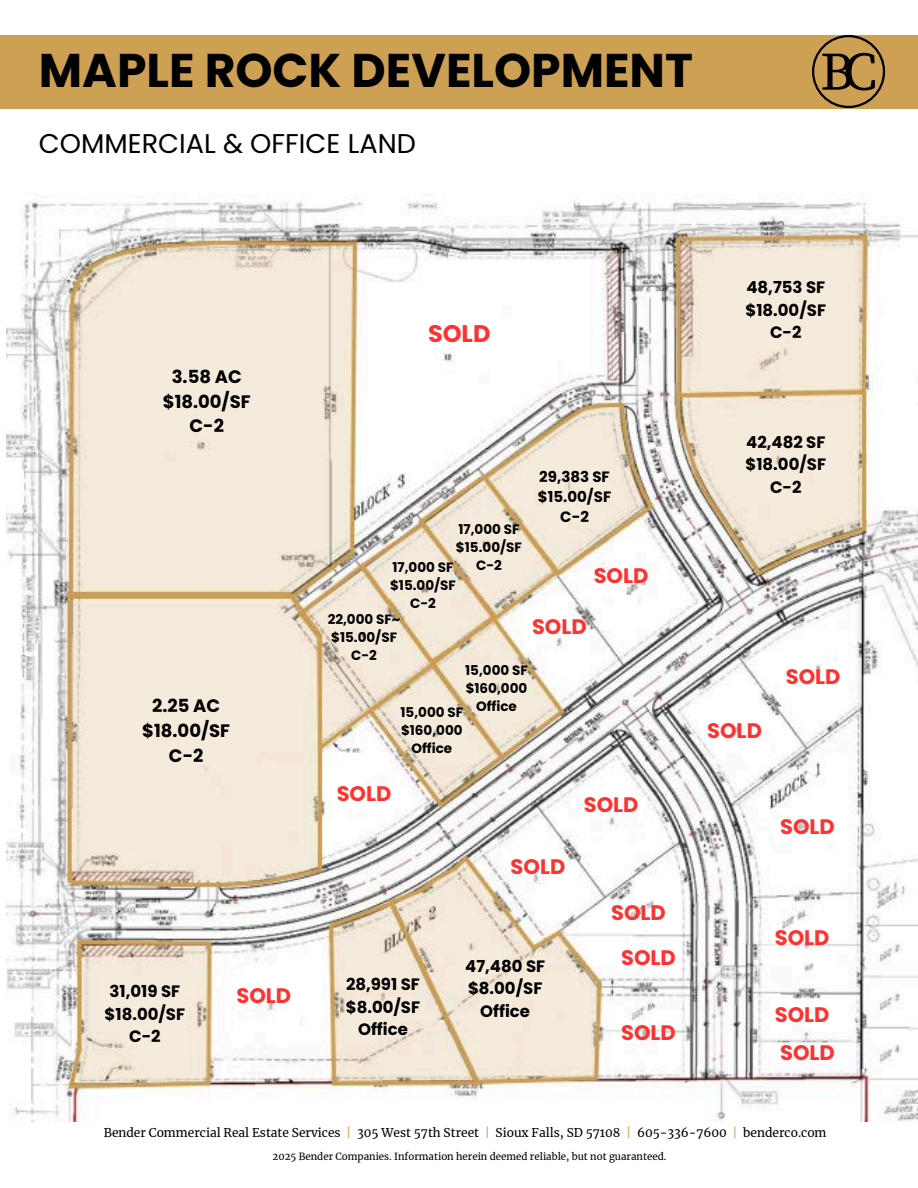
<style>
.page{position:relative;width:918px;height:1188px;background:#fff}
.page>*{position:absolute;margin:0;border:0;box-sizing:border-box;transform-origin:0 0}
.t1{font:53.85px "Source Serif Pro";color:#000}
.t2{font:700 47.25px "Poppins";color:#000}
.t3{font:27.15px "Poppins";color:#000}
.t4{font:700 24px "Poppins";color:#ff3131}
.t5{font:700 21px "Poppins";color:#ff3131}
.t6{font:700 18px/24.8px "Poppins";color:#000;text-align:center}
.t7{font:700 16.5px/22.5px "Poppins";color:#000;text-align:center}
.t8{font:700 15px "Poppins";color:#000}
.t9{font:700 13.5px "Poppins";color:#000}
.t10{font:12px "Merriweather";color:#000}
.t11{font:9.75px "Merriweather";color:#000}
.s1{color:#cea053}
</style>
<div class="page">
<div style="left:1px;top:35px;width:917px;height:73px;background:#cea053"></div>
<svg style="left:812px;top:35px;width:73px;height:73px"></svg>
<img style="left:6px;top:199px;width:912px;height:923px">
<h3 class="t2" style="left:39px;top:38px;width:656px">MAPLE ROCK DEVELOPMENT</h3>
<p class="t1" style="left:820px;top:40px;width:59px">BC</p>
<h4 class="t3" style="left:39px;top:124px;width:379px">COMMERCIAL &amp; OFFICE LAND</h4>
<p class="t6" style="left:163px;top:364px;width:89px">3.58 AC $18.00/SF<br>C-2</p>
<p class="t6" style="left:142px;top:694px;width:89px">2.25 AC $18.00/SF<br>C-2</p>
<h6 class="t4" style="left:428px;top:317px;width:64px">SOLD</h6>
<p class="t9" style="left:458px;top:520px;width:63px">17,000 SF</p>
<h5 class="t9" style="left:456px;top:538px;width:67px">$15.00/SF</h5>
<h5 class="t9" style="left:392px;top:558px;width:63px">17,000 SF</h5>
<h6 class="t9" style="left:476px;top:556px;width:27px">C-2</h6>
<h5 class="t9" style="left:390px;top:576px;width:67px">$15.00/SF</h5>
<h5 class="t9" style="left:410px;top:594px;width:27px">C-2</h5>
<h5 class="t9" style="left:328px;top:610px;width:74px">22,000 SF~</h5>
<h5 class="t9" style="left:331px;top:628px;width:67px">$15.00/SF</h5>
<h5 class="t9" style="left:351px;top:646px;width:27px">C-2</h5>
<p class="t8" style="left:539px;top:466px;width:72px">29,383 SF</p>
<p class="t8" style="left:538px;top:486px;width:75px">$15.00/SF</p>
<p class="t8" style="left:560px;top:507px;width:30px">C-2</p>
<h6 class="t5" style="left:594px;top:561px;width:56px">SOLD</h6>
<h6 class="t5" style="left:532px;top:612px;width:56px">SOLD</h6>
<h5 class="t9" style="left:465px;top:661px;width:64px">15,000 SF</h5>
<h5 class="t9" style="left:466px;top:679px;width:63px">$160,000</h5>
<h5 class="t9" style="left:476px;top:697px;width:42px">Office</h5>
<p class="t9" style="left:401px;top:703px;width:64px">15,000 SF</p>
<h5 class="t9" style="left:401px;top:721px;width:63px">$160,000</h5>
<h5 class="t9" style="left:411px;top:739px;width:42px">Office</h5>
<p class="t5" style="left:337px;top:779px;width:56px">SOLD</p>
<h5 class="t5" style="left:511px;top:852px;width:56px">SOLD</h5>
<p class="t5" style="left:584px;top:790px;width:56px">SOLD</p>
<h6 class="t7" style="left:105px;top:980px;width:82px">31,019 SF $18.00/SF<br>C-2</h6>
<h5 class="t7" style="left:346px;top:973px;width:75px">28,991 SF</h5>
<p class="t5" style="left:237px;top:981px;width:56px">SOLD</p>
<p class="t7" style="left:346px;top:996px;width:76px">$8.00/SF</p>
<p class="t7" style="left:358px;top:1018px;width:51px">Office</p>
<p class="t7" style="left:465px;top:955px;width:81px">47,480 SF</p>
<p class="t7" style="left:468px;top:977px;width:76px">$8.00/SF</p>
<p class="t7" style="left:480px;top:1000px;width:51px">Office</p>
<p class="t5" style="left:611px;top:898px;width:56px">SOLD</p>
<p class="t5" style="left:621px;top:943px;width:56px">SOLD</p>
<p class="t5" style="left:621px;top:1018px;width:56px">SOLD</p>
<p class="t7" style="left:746px;top:276px;width:82px">48,753 SF $18.00/SF<br>C-2</p>
<p class="t7" style="left:746px;top:430px;width:82px">42,482 SF $18.00/SF<br>C-2</p>
<p class="t5" style="left:707px;top:716px;width:56px">SOLD</p>
<p class="t5" style="left:786px;top:662px;width:56px">SOLD</p>
<p class="t5" style="left:780px;top:812px;width:56px">SOLD</p>
<h5 class="t5" style="left:775px;top:923px;width:56px">SOLD</h5>
<p class="t5" style="left:775px;top:1000px;width:56px">SOLD</p>
<p class="t5" style="left:780px;top:1038px;width:56px">SOLD</p>
<h2 class="t10" style="left:104px;top:1125px;width:529px">Bender Commercial Real Estate Services <span class="s1">|</span> 305 West 57th Street <span class="s1">|</span> Sioux Falls, SD 57108 <span class="s1">|</span></h2>
<p class="t10" style="left:637px;top:1125px;width:191px">605-336-7600 <span class="s1">|</span> benderco.com</p>
<h1 class="t11" style="left:273px;top:1151px;width:395px">2025 Bender Companies. Information herein deemed reliable, but not guaranteed.</h1>
</div>
